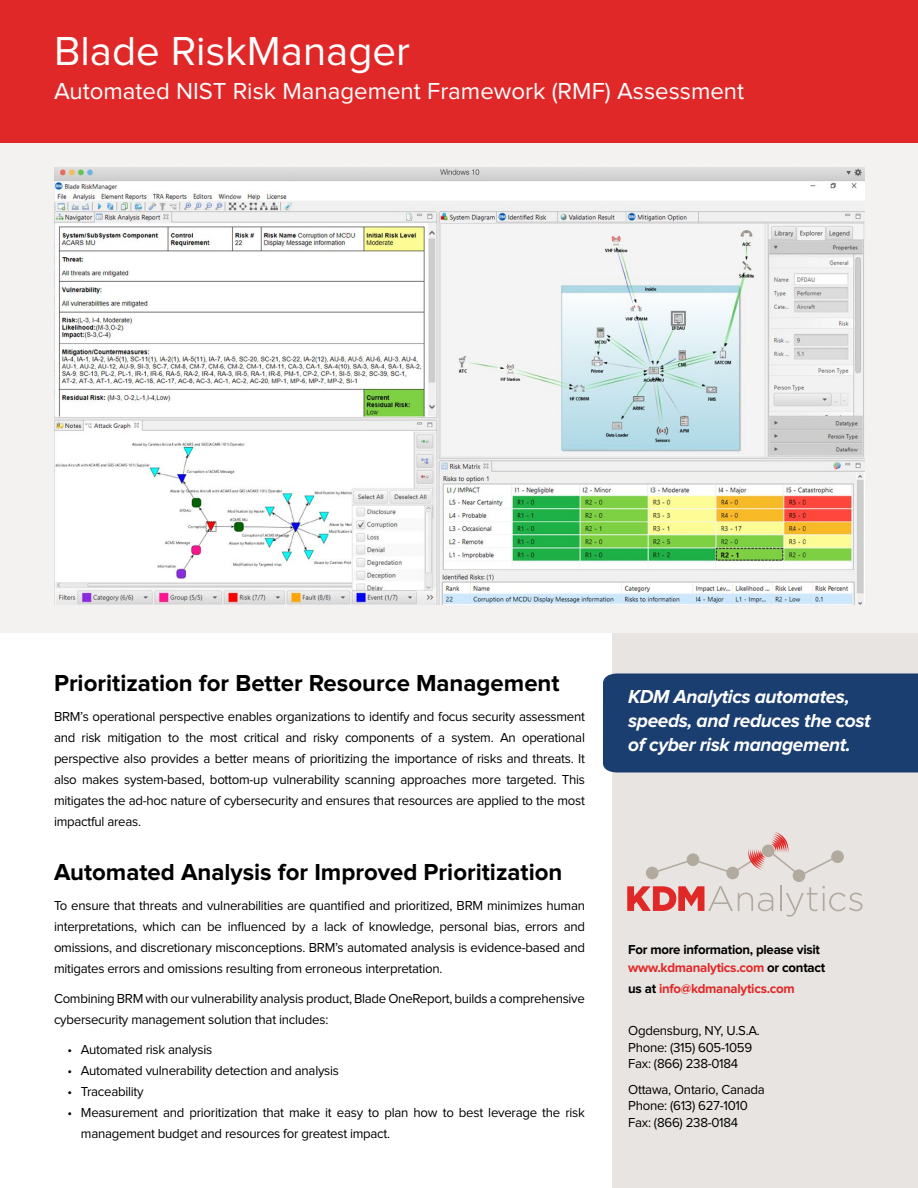
<style>
.page{position:relative;width:918px;height:1188px;background:#fff}
.page>*{position:absolute;margin:0;border:0;box-sizing:border-box;transform-origin:0 0}
.t1{font:42px "Proxima Nova";color:#fff}
.t2{font:700 24px "Proxima Nova";color:#000}
.t3{font:24px "Proxima Nova";color:#fff}
.t4{font:italic 700 19.5px/24px "Proxima Nova";letter-spacing:-.02em;color:#fff}
.t5{font:13.5px/21px "Proxima Nova";letter-spacing:-.02em;color:#000}
.t6{font:700 13.5px/18px "Proxima Nova";letter-spacing:-.02em;color:#000}
.t7{font:700 13.5px "Proxima Nova";letter-spacing:-.02em;color:#e12828}
.s1{color:#e12828}
.s2{color:#000}
</style>
<div class="page">
<div style="left:0;top:143px;width:918px;height:490px;background:#f4f2f0"></div>
<div style="left:0;top:0;width:918px;height:143px;background:#e12828"></div>
<div style="left:612px;top:633px;width:306px;height:555px;background:#e8e4e1"></div>
<svg style="left:627px;top:832px;width:235px;height:85px"></svg>
<div style="left:602px;top:674px;width:316px;height:98px;background:#1b3e71"></div>
<img style="left:54px;top:168px;width:810px;height:437px">
<h1 class="t1" style="left:54px;top:28px;width:358px">Blade RiskManager</h1>
<h2 class="t3" style="left:54px;top:77px;width:692px">Automated NIST Risk Management Framework (RMF) Assessment</h2>
<h2 class="t2" style="left:54px;top:669px;width:507px">Prioritization for Better Resource Management</h2>
<p class="t5" style="left:54px;top:706px;width:533px;text-align:justify">BRM’s operational perspective enables organizations to identify and focus security assessment and risk mitigation to the most critical and risky components of a system. An operational perspective also provides a better means of prioritizing the importance of risks and threats. It also makes system-based, bottom-up vulnerability scanning approaches more targeted. This mitigates the ad-hoc nature of cybersecurity and ensures that resources are applied to the most impactful areas.</p>
<h2 class="t2" style="left:54px;top:858px;width:510px">Automated Analysis for Improved Prioritization</h2>
<p class="t5" style="left:54px;top:895px;width:533px;text-align:justify">To ensure that threats and vulnerabilities are quantified and prioritized, BRM minimizes human interpretations, which can be influenced by a lack of knowledge, personal bias, errors and omissions, and discretionary misconceptions. BRM’s automated analysis is evidence-based and mitigates errors and omissions resulting from erroneous interpretation.</p>
<p class="t5" style="left:54px;top:988px;width:532px">Combining BRM with our vulnerability analysis product, Blade OneReport, builds a comprehensive cybersecurity management solution that includes:</p>
<p class="t5" style="left:67px;top:1039px;width:146px">• Automated risk analysis</p>
<p class="t5" style="left:67px;top:1060px;width:273px">• Automated vulnerability detection and analysis</p>
<p class="t5" style="left:67px;top:1081px;width:78px">• Traceability</p>
<p class="t5" style="left:81px;top:1102px;width:505px;text-indent:-13px">• Measurement and prioritization that make it easy to plan how to best leverage the risk management budget and resources for greatest impact.</p>
<h3 class="t4" style="left:628px;top:685px;width:244px">KDM Analytics automates, speeds, and reduces the cost of cyber risk management.</h3>
<p class="t6" style="left:628px;top:941px;width:199px">For more information, please visit <span class="s1">www.kdmanalytics.com</span> or contact</p>
<p class="t7" style="left:628px;top:981px;width:168px"><span class="s2">us at</span> info@kdmanalytics.com</p>
<p class="t5" style="left:628px;top:1023px;width:133px;line-height:16.5px">Ogdensburg, NY, U.S.A.<br>Phone: (315) 605-1059<br>Fax: (866) 238-0184</p>
<p class="t5" style="left:628px;top:1081px;width:138px;line-height:16.5px">Ottawa, Ontario, Canada<br>Phone: (613) 627-1010<br>Fax: (866) 238-0184</p>
</div>
